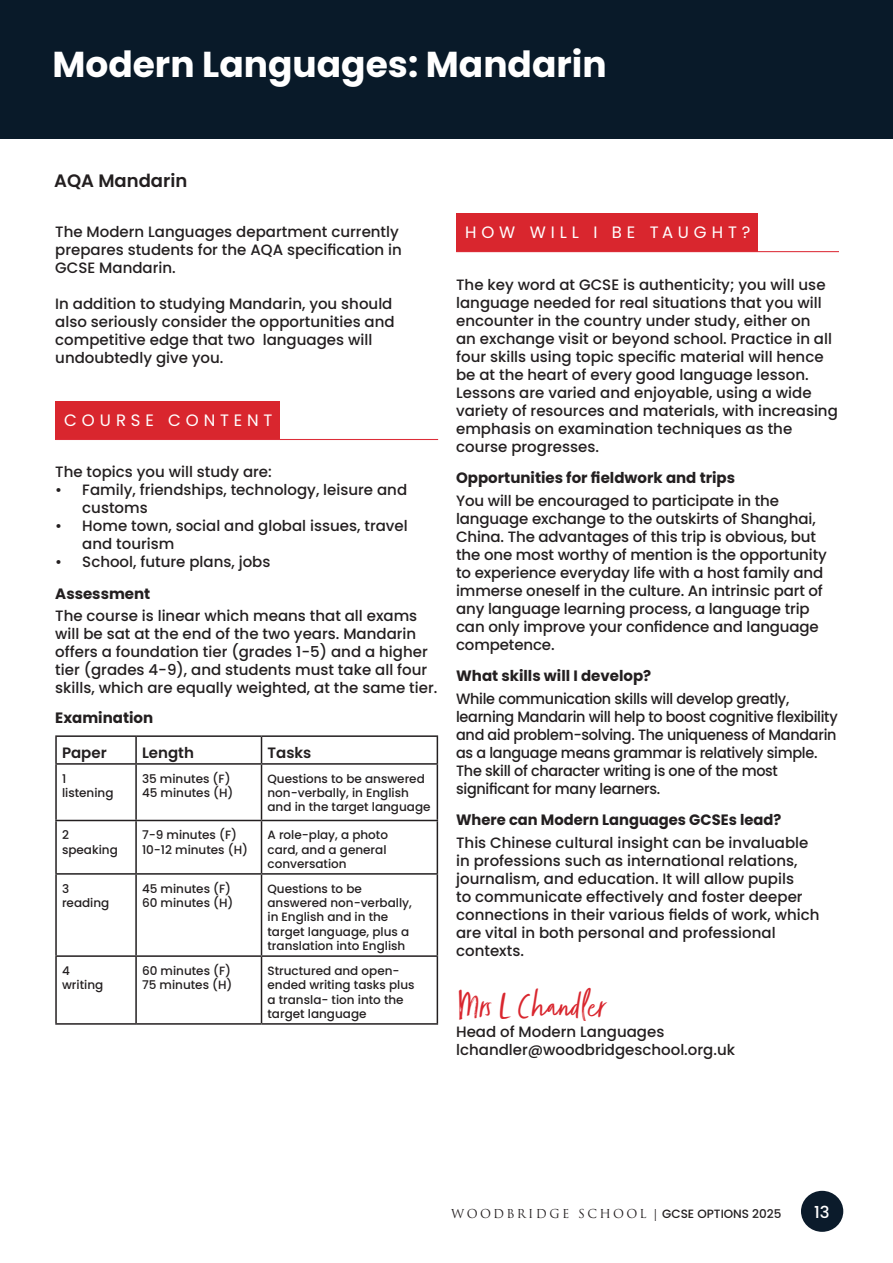
<style>
.page{position:relative;width:893px;height:1263px;background:#fff}
.page>*{position:absolute;margin:0;border:0;box-sizing:border-box;transform-origin:0 0}
.t1{font:300 37.5px "Zooja";color:#d9262e}
.t2{font:700 36px "Poppins";color:#fff}
.t3{font:600 18px "Poppins";color:#231f20}
.t4{font:16.5px "Poppins";letter-spacing:.295em;color:#fff}
.t5{font:500 16.5px "Poppins";color:#fff}
.t6{font:500 15px/18px "Poppins";color:#231f20}
.t7{font:500 15px/18px "Poppins";letter-spacing:-.02em;color:#231f20;scale:.96 1}
.t8{font:700 15px "Poppins";color:#231f20}
.t9{font:600 15px "Poppins";color:#231f20}
.t10{font:500 12px/14.4px "Poppins";color:#231f20}
.t11{font:12px "Trajan Pro";letter-spacing:.2em;color:#231f20}
.s1{font-weight:700}
.s2{font-family:"Poppins";font-weight:500}
</style>
<div class="page">
<div style="left:801px;top:1191px;width:42px;height:41px;background:#0b1b2b;border-radius:50%"></div>
<div style="left:55px;top:401px;width:225px;height:39px;background:#d9262e"></div>
<hr style="left:55px;top:439px;width:383px;height:1px;background:#dd2d39">
<hr style="left:55px;top:735px;width:81px;height:2px;background:#231f20">
<hr style="left:55px;top:737px;width:2px;height:26px;background:#231f20">
<hr style="left:136px;top:735px;width:125px;height:2px;background:#231f20">
<hr style="left:135px;top:737px;width:2px;height:26px;background:#231f20">
<hr style="left:261px;top:735px;width:177px;height:2px;background:#231f20">
<svg style="left:261px;top:737px;width:1px;height:26px"></svg>
<svg style="left:437px;top:737px;width:1px;height:26px"></svg>
<hr style="left:55px;top:763px;width:81px;height:2px;background:#231f20">
<hr style="left:55px;top:765px;width:2px;height:55px;background:#231f20">
<hr style="left:136px;top:763px;width:125px;height:2px;background:#231f20">
<hr style="left:135px;top:765px;width:2px;height:55px;background:#231f20">
<hr style="left:261px;top:763px;width:177px;height:2px;background:#231f20">
<hr style="left:261px;top:765px;width:1px;height:55px;background:#231f20">
<hr style="left:437px;top:765px;width:1px;height:55px;background:#231f20">
<hr style="left:55px;top:820px;width:81px;height:1px;background:#231f20">
<hr style="left:55px;top:821px;width:2px;height:52px;background:#231f20">
<hr style="left:136px;top:820px;width:125px;height:1px;background:#231f20">
<hr style="left:135px;top:821px;width:2px;height:52px;background:#231f20">
<hr style="left:261px;top:820px;width:177px;height:1px;background:#231f20">
<hr style="left:261px;top:821px;width:1px;height:52px;background:#231f20">
<hr style="left:437px;top:821px;width:1px;height:52px;background:#231f20">
<hr style="left:55px;top:873px;width:81px;height:2px;background:#231f20">
<hr style="left:55px;top:875px;width:2px;height:80px;background:#231f20">
<hr style="left:136px;top:873px;width:125px;height:2px;background:#231f20">
<hr style="left:135px;top:875px;width:2px;height:80px;background:#231f20">
<hr style="left:261px;top:873px;width:177px;height:2px;background:#231f20">
<hr style="left:261px;top:875px;width:1px;height:80px;background:#231f20">
<hr style="left:437px;top:875px;width:1px;height:80px;background:#231f20">
<hr style="left:55px;top:955px;width:81px;height:2px;background:#231f20">
<hr style="left:55px;top:957px;width:2px;height:66px;background:#231f20">
<hr style="left:136px;top:955px;width:125px;height:2px;background:#231f20">
<hr style="left:135px;top:957px;width:2px;height:66px;background:#231f20">
<hr style="left:261px;top:955px;width:177px;height:2px;background:#231f20">
<hr style="left:261px;top:957px;width:1px;height:66px;background:#231f20">
<hr style="left:437px;top:957px;width:1px;height:66px;background:#231f20">
<hr style="left:55px;top:1023px;width:81px;height:2px;background:#231f20">
<hr style="left:136px;top:1023px;width:125px;height:2px;background:#231f20">
<hr style="left:261px;top:1023px;width:177px;height:2px;background:#231f20">
<div style="left:456px;top:214px;width:302px;height:38px;background:#d9262e"></div>
<hr style="left:456px;top:251px;width:383px;height:1px;background:#dd2d39">
<div style="left:0;top:0;width:893px;height:138px;background:#091a29"></div>
<h2 class="t2" style="left:52px;top:44px;width:556px">Modern Languages: Mandarin</h2>
<p class="t3" style="left:54px;top:170px;width:135px">AQA Mandarin</p>
<p class="t6" style="left:55px;top:223px;width:348px">The Modern Languages department currently prepares students for the AQA specification in<br>GCSE Mandarin.</p>
<p class="t6" style="left:55px;top:295px;width:341px">In addition to studying Mandarin, you should also seriously consider the opportunities and competitive edge that two languages will undoubtedly give you.</p>
<p class="t4" style="left:64px;top:411px;width:210px">COURSE CONTENT</p>
<p class="t6" style="left:55px;top:463px;width:218px">The topics you will study are:</p>
<p class="t6" style="left:82px;top:481px;width:326px;text-indent:-27px">• Family, friendships, technology, leisure and customs</p>
<p class="t6" style="left:82px;top:517px;width:327px;text-indent:-27px">• Home town, social and global issues, travel and tourism</p>
<p class="t6" style="left:55px;top:553px;width:217px">• School, future plans, jobs</p>
<p class="t8" style="left:55px;top:585px;width:97px">Assessment</p>
<p class="t6" style="left:55px;top:607px;width:384px">The course is linear which means that all exams will be sat at the end of the two years. Mandarin offers a foundation tier (grades 1-5) and a higher tier (grades 4-9), and students must take all four skills, which are equally weighted, at the same tier.</p>
<p class="t8" style="left:55px;top:709px;width:99px">Examination</p>
<p class="t9" style="left:62px;top:744px;width:46px">Paper</p>
<p class="t9" style="left:142px;top:744px;width:53px">Length</p>
<p class="t9" style="left:267px;top:744px;width:45px">Tasks</p>
<p class="t10" style="left:62px;top:771px;width:53px">1 listening</p>
<p class="t10" style="left:142px;top:771px;width:93px">35 minutes (F)<br>45 minutes (H)</p>
<p class="t10" style="left:268px;top:771px;width:165px">Questions to be answered non-verbally, in English and in the target language</p>
<p class="t10" style="left:62px;top:828px;width:57px">2 speaking</p>
<p class="t10" style="left:142px;top:828px;width:108px">7-9 minutes (F)<br>10-12 minutes (H)</p>
<p class="t10" style="left:268px;top:828px;width:122px">A role-play, a photo card, and a general conversation</p>
<p class="t10" style="left:62px;top:881px;width:49px">3 reading</p>
<p class="t10" style="left:142px;top:881px;width:93px">45 minutes (F)<br>60 minutes (H)</p>
<p class="t10" style="left:268px;top:881px;width:146px">Questions to be answered non-verbally, in English and in the target language, plus a translation into English</p>
<p class="t10" style="left:62px;top:963px;width:43px">4 writing</p>
<p class="t10" style="left:142px;top:963px;width:92px">60 minutes (F)<br>75 minutes (H)</p>
<p class="t10" style="left:268px;top:963px;width:149px">Structured and open&shy;ended writing tasks plus a transla- tion into the target language</p>
<p class="t4" style="left:465px;top:223px;width:287px">HOW WILL I BE TAUGHT?</p>
<p class="t6" style="left:456px;top:275px;width:383px">The key word at GCSE is authenticity; you will use language needed for real situations that you will encounter in the country under study, either on<br>an exchange visit or beyond school. Practice in all four skills using topic specific material will hence be at the heart of every good language lesson.<br>Lessons are varied and enjoyable, using a wide variety of resources and materials, with increasing emphasis on examination techniques as the course progresses.</p>
<p class="t8" style="left:456px;top:469px;width:281px">Opportunities for fieldwork and trips</p>
<p class="t6" style="left:456px;top:491px;width:372px">You will be encouraged to participate in the language exchange to the outskirts of Shanghai, China. The advantages of this trip is obvious, but the one most worthy of mention is the opportunity to experience everyday life with a host family and immerse oneself in the culture. An intrinsic part of any language learning process, a language trip can only improve your confidence and language competence.</p>
<p class="t8" style="left:456px;top:667px;width:197px">What skills will I develop?</p>
<p class="t7" style="left:456px;top:689px;width:399px">While communication skills will develop greatly, learning Mandarin will help to boost cognitive flexibility and aid problem-solving. The uniqueness of Mandarin as a language means grammar is relatively simple.<br>The skill of character writing is one of the most significant for many learners.</p>
<p class="t8" style="left:456px;top:811px;width:327px">Where can Modern Languages GCSEs lead?</p>
<p class="t6" style="left:456px;top:833px;width:365px">This Chinese cultural insight can be invaluable in professions such as international relations, journalism, and education. It will allow pupils<br>to communicate effectively and foster deeper connections in their various fields of work, which are vital in both personal and professional contexts.</p>
<h1 class="t1" style="left:456px;top:986px;width:149px">Mrs L Chandler</h1>
<p class="t6" style="left:456px;top:1022px;width:280px">Head of Modern Languages lchandler@woodbridgeschool.org.uk</p>
<p class="t11" style="left:451px;top:1206px;width:332px">WOODBRIDGE SCHOOL <span class="s1">|</span> <span class="s2">GCSE OPTIONS 2025</span></p>
<p class="t5" style="left:814px;top:1202px;width:17px">13</p>
</div>
